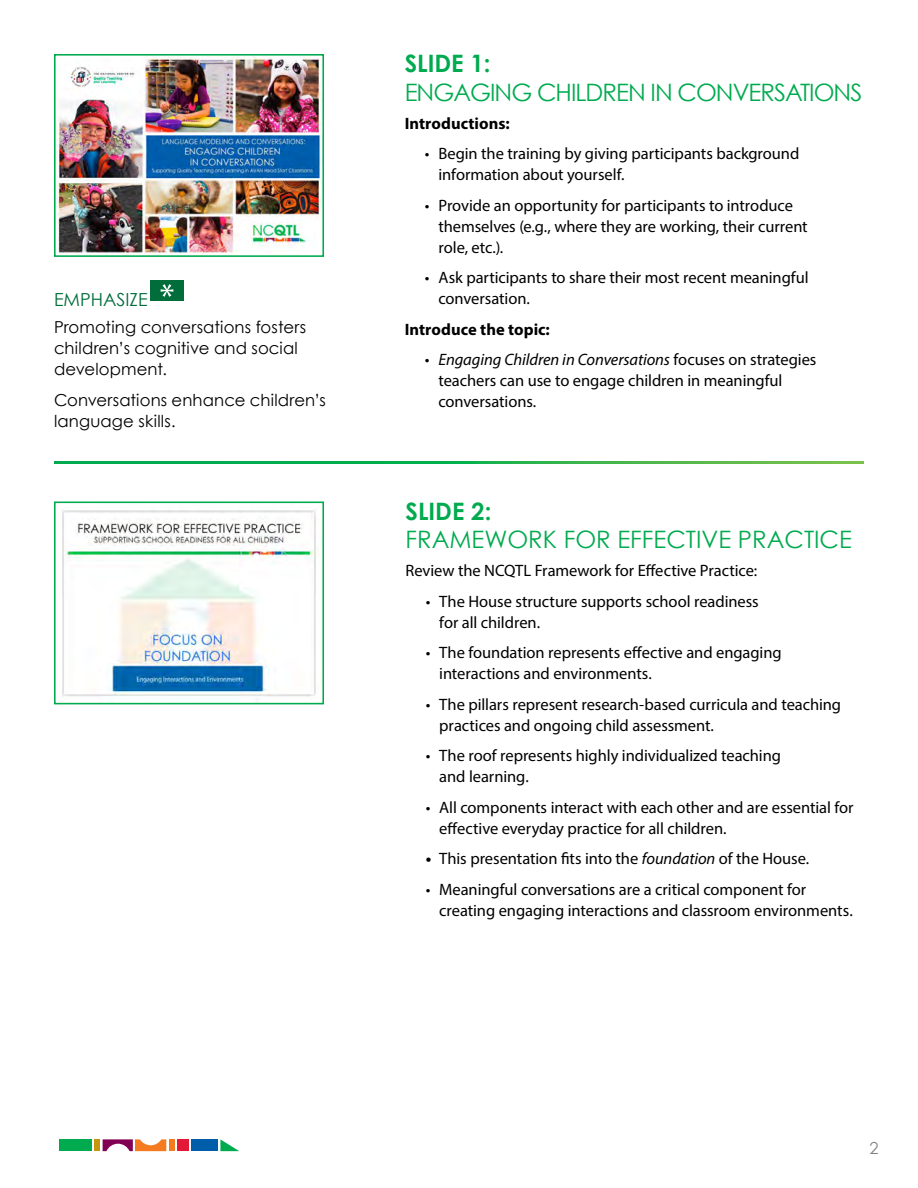
<style>
.page{position:relative;width:918px;height:1188px;background:#fff}
.page>*{position:absolute;margin:0;border:0;box-sizing:border-box;transform-origin:0 0}
.t1{font:24px/28.8px "Century Gothic";letter-spacing:-.04em;color:#00aa4f}
.t2{font:24px/28.8px "Century Gothic";color:#00aa4f}
.Emphasize_header{font:18px "Century Gothic";color:#006d3a}
.body{font:16.5px/21px "Myriad Pro";letter-spacing:-.005em;color:#000}
.body-2{font:16.5px/21px "Century Gothic";letter-spacing:.01em;color:#000}
.body-3{font:700 16.5px "Myriad Pro";color:#000}
.t3{font:16.5px "Century Gothic";color:#808285}
.s1{font-weight:700}
.s2{font-style:italic}
</style>
<div class="page">
<div style="left:59px;top:1139px;width:33px;height:12px;background:#00aa4f"></div>
<svg style="left:103px;top:1139px;width:63px;height:12px"></svg>
<div style="left:169px;top:1139px;width:6px;height:12px;background:#f47b20"></div>
<div style="left:191px;top:1139px;width:27px;height:12px;background:#005daa"></div>
<svg style="left:220px;top:1139px;width:19px;height:12px"></svg>
<div style="left:177px;top:1139px;width:11px;height:12px;background:#e31837"></div>
<div style="left:94px;top:1139px;width:6px;height:12px;background:#c4960c"></div>
<img style="left:62px;top:510px;width:254px;height:187px">
<div style="left:54px;top:502px;width:270px;height:202px;border:2px solid #00aa4f"></div>
<img style="left:57px;top:57px;width:264px;height:197px">
<div style="left:54px;top:54px;width:270px;height:203px;border:2px solid #00aa4f"></div>
<div style="left:150px;top:280px;width:34px;height:21px;background:#006d3a"></div>
<svg style="left:161px;top:284px;width:12px;height:13px"></svg>
<p class="Emphasize_header" style="left:54px;top:288px;width:95px">EMPHASIZE</p>
<p class="body-2" style="left:54px;top:317px;width:254px">Promoting conversations fosters children’s cognitive and social development.</p>
<p class="body-2" style="left:54px;top:389px;width:273px">Conversations enhance children’s language skills.</p>
<p class="t1" style="left:405px;top:49px;width:459px"><span class="s1">SLIDE 1:<br></span>ENGAGING CHILDREN IN CONVERSATIONS</p>
<p class="body-3" style="left:405px;top:112px;width:107px">Introductions:</p>
<p class="body" style="left:438px;top:143px;width:362px;text-indent:-14px">• Begin the training by giving participants background information about yourself.</p>
<p class="body" style="left:438px;top:194px;width:371px;text-indent:-14px">• Provide an opportunity for participants to introduce themselves (e.g., where they are working, their current role, etc.).</p>
<p class="body" style="left:438px;top:267px;width:372px;text-indent:-14px">• Ask participants to share their most recent meaningful conversation.</p>
<p class="body-3" style="left:405px;top:319px;width:147px">Introduce the topic:</p>
<p class="body" style="left:438px;top:349px;width:379px;text-indent:-14px"><span class="s2">• Engaging Children in Conversations</span> focuses on strategies teachers can use to engage children in meaningful conversations.</p>
<p class="t2" style="left:406px;top:496px;width:448px"><span class="s1">SLIDE 2:<br></span>FRAMEWORK FOR EFFECTIVE PRACTICE</p>
<p class="body" style="left:406px;top:560px;width:353px">Review the NCQTL Framework for Effective Practice:</p>
<p class="body" style="left:439px;top:590px;width:321px;text-indent:-14px">• The House structure supports school readiness for all children.</p>
<p class="body" style="left:439px;top:642px;width:344px;text-indent:-14px">• The foundation represents effective and engaging interactions and environments.</p>
<p class="body" style="left:439px;top:693px;width:403px;text-indent:-14px">• The pillars represent research-based curricula and teaching practices and ongoing child assessment.</p>
<p class="body" style="left:439px;top:745px;width:343px;text-indent:-14px">• The roof represents highly individualized teaching and learning.</p>
<p class="body" style="left:439px;top:797px;width:416px;text-indent:-14px">• All components interact with each other and are essential for effective everyday practice for all children.</p>
<p class="body" style="left:426px;top:848px;width:385px"><span class="s1">•</span> This presentation fits into the <span class="s2">foundation</span> of the House.</p>
<p class="body" style="left:439px;top:879px;width:415px;text-indent:-14px">• Meaningful conversations are a critical component for creating engaging interactions and classroom environments.</p>
<p class="t3" style="left:870px;top:1138px;width:11px">2</p>
</div>
